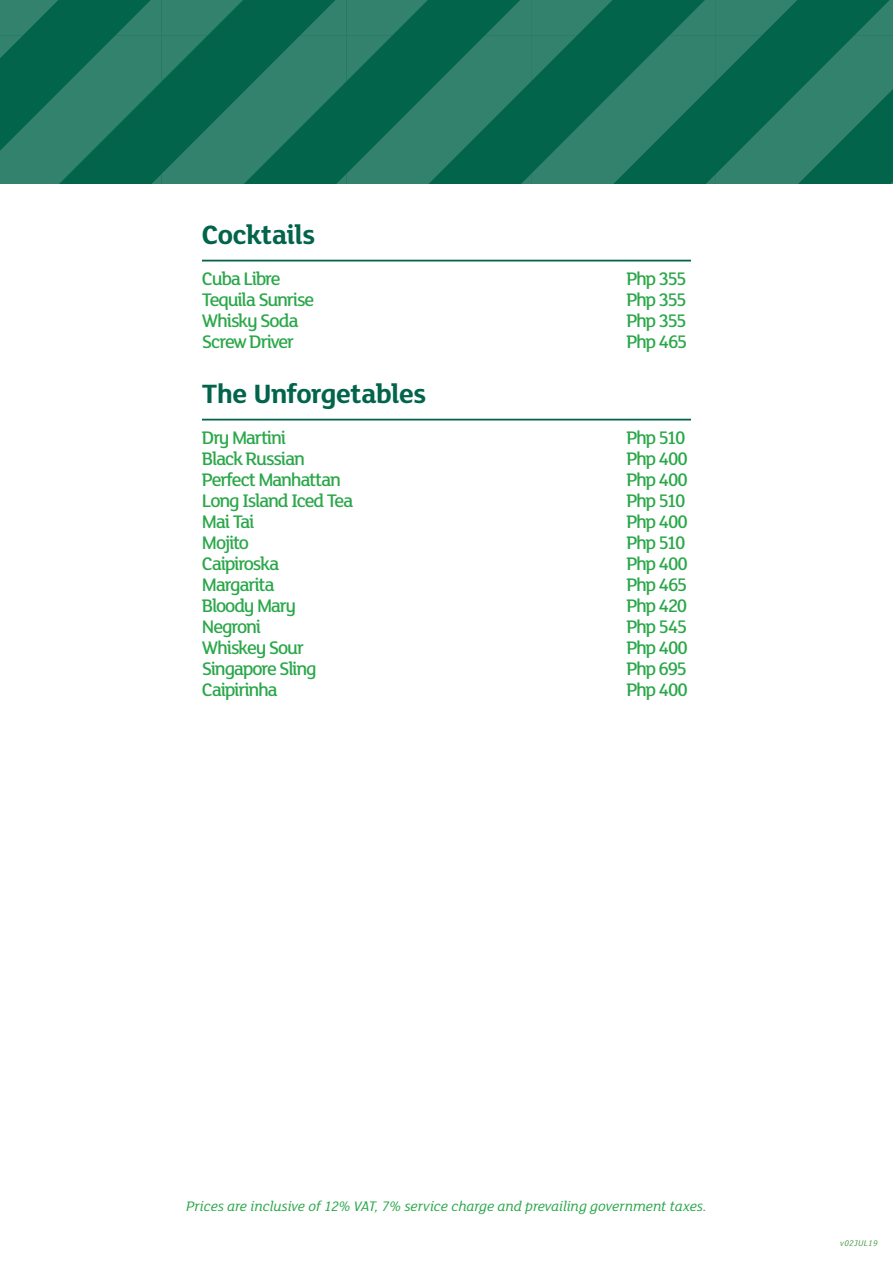
<style>
.page{position:relative;width:893px;height:1263px;background:#fff}
.page>*{position:absolute;margin:0;border:0;box-sizing:border-box;transform-origin:0 0}
.t1{font:700 28.8px "FS Lola";letter-spacing:-.025em;color:#02644a}
.t2{font:500 19.8px "FS Lola";letter-spacing:-.065em;color:#2aa749}
.t3{font:italic 15px "FS Lola";letter-spacing:-.005em;color:#2aa749}
.t4{font:italic 9px "FS Lola";letter-spacing:.03em;color:#4b9d45}
</style>
<div class="page">
<hr style="left:202px;top:260px;width:489px;height:1px;background:#02644a">
<hr style="left:202px;top:419px;width:489px;height:1px;background:#02644a">
<svg style="left:0;top:0;width:893px;height:184px;background:#1a725b"></svg>
<h1 class="t1" style="left:202px;top:214px;width:115px">Cocktails</h1>
<p class="t2" style="left:202px;top:266px;width:80px">Cuba Libre</p>
<p class="t2" style="left:626px;top:266px;width:62px">Php 355</p>
<p class="t2" style="left:202px;top:287px;width:114px">Tequila Sunrise</p>
<p class="t2" style="left:626px;top:287px;width:62px">Php 355</p>
<p class="t2" style="left:202px;top:308px;width:98px">Whisky Soda</p>
<p class="t2" style="left:626px;top:308px;width:62px">Php 355</p>
<p class="t2" style="left:202px;top:329px;width:93px">Screw Driver</p>
<p class="t2" style="left:626px;top:329px;width:62px">Php 465</p>
<h1 class="t1" style="left:202px;top:373px;width:226px">The Unforgetables</h1>
<p class="t2" style="left:202px;top:425px;width:86px">Dry Martini</p>
<p class="t2" style="left:626px;top:425px;width:61px">Php 510</p>
<p class="t2" style="left:202px;top:446px;width:105px">Black Russian</p>
<p class="t2" style="left:626px;top:446px;width:63px">Php 400</p>
<p class="t2" style="left:202px;top:467px;width:141px">Perfect Manhattan</p>
<p class="t2" style="left:626px;top:467px;width:63px">Php 400</p>
<p class="t2" style="left:202px;top:488px;width:153px">Long Island Iced Tea</p>
<p class="t2" style="left:626px;top:488px;width:61px">Php 510</p>
<p class="t2" style="left:202px;top:509px;width:54px">Mai Tai</p>
<p class="t2" style="left:626px;top:509px;width:63px">Php 400</p>
<p class="t2" style="left:202px;top:530px;width:49px">Mojito</p>
<p class="t2" style="left:626px;top:530px;width:61px">Php 510</p>
<p class="t2" style="left:202px;top:551px;width:79px">Caipiroska</p>
<p class="t2" style="left:626px;top:551px;width:63px">Php 400</p>
<p class="t2" style="left:202px;top:572px;width:74px">Margarita</p>
<p class="t2" style="left:626px;top:572px;width:62px">Php 465</p>
<p class="t2" style="left:202px;top:593px;width:96px">Bloody Mary</p>
<p class="t2" style="left:626px;top:593px;width:62px">Php 420</p>
<p class="t2" style="left:202px;top:614px;width:61px">Negroni</p>
<p class="t2" style="left:626px;top:614px;width:62px">Php 545</p>
<p class="t2" style="left:202px;top:635px;width:103px">Whiskey Sour</p>
<p class="t2" style="left:626px;top:635px;width:63px">Php 400</p>
<p class="t2" style="left:202px;top:656px;width:116px">Singapore Sling</p>
<p class="t2" style="left:626px;top:656px;width:62px">Php 695</p>
<p class="t2" style="left:202px;top:677px;width:77px">Caipirinha</p>
<p class="t2" style="left:626px;top:677px;width:63px">Php 400</p>
<p class="t3" style="left:186px;top:1196px;width:522px">Prices are inclusive of 12% VAT, 7% service charge and prevailing government taxes.</p>
<p class="t4" style="left:840px;top:1237px;width:39px">v02JUL19</p>
</div>
